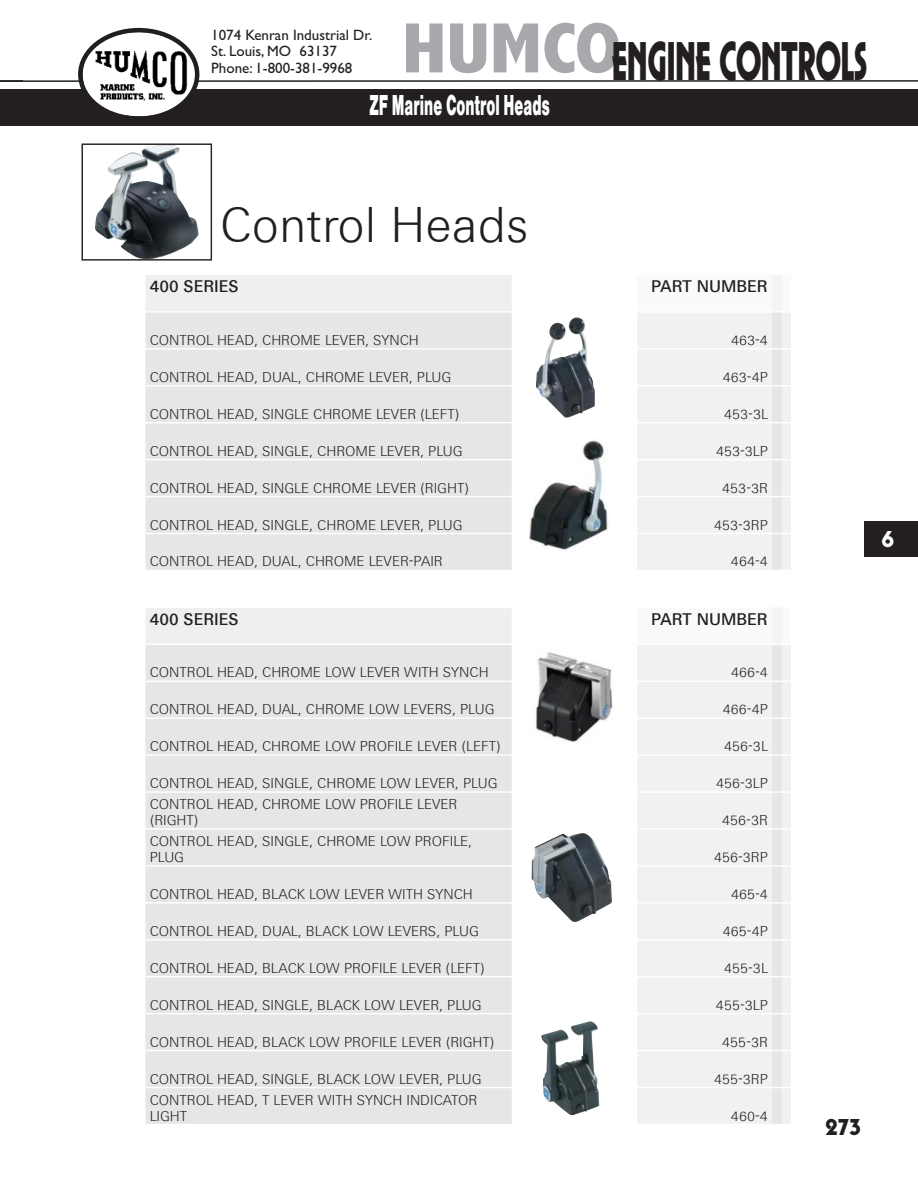
<style>
.page{position:relative;width:918px;height:1188px;background:#fff}
.page>*{position:absolute;margin:0;border:0;box-sizing:border-box;transform-origin:0 0}
.t1{font:57px "Plaza D Ultr";color:#231f20;scale:.61 1}
.t2{font:300 49.8px "ZF Sans";color:#241f1f}
.t3{font:30px "Nimbus San D Blac";color:#fff;scale:.5 1}
.t4{font:24px "Plaza D Ultr";color:#231f20}
.t5{font:24px "Plaza D Ultr";color:#fff}
.t6{font:500 17.1px "ZF Sans";color:#241f1f}
.t7{font:15px/16.5px "Gill Sans";color:#231f20}
.t8{font:300 14.25px/15.8px "ZF Sans";color:#241f1f}
.s1{font-family:"Abadi";font-weight:800;font-stretch:condensed;font-size:71.85px;color:#a8a9ad}
</style>
<div class="page">
<hr style="left:0;top:80px;width:918px;height:2px;background:#231f20">
<div style="left:0;top:89px;width:918px;height:37px;background:#231f20"></div>
<svg style="left:78px;top:28px;width:121px;height:89px"></svg>
<img style="left:95px;top:146px;width:104px;height:113px">
<div style="left:82px;top:144px;width:130px;height:117px;border:1px solid #241f1f"></div>
<div style="left:146px;top:275px;width:366px;height:36px;background:#eeeff0"></div>
<svg style="left:772px;top:275px;width:9px;height:36px"></svg>
<svg style="left:145px;top:313px;width:455px;height:811px;fill:#e4e6e8"></svg>
<svg style="left:637px;top:313px;width:154px;height:811px;fill:#f0f1f1"></svg>
<hr style="left:637px;top:644px;width:154px;height:1px;background:#fff">
<hr style="left:145px;top:348px;width:646px;height:2px;background:#fff">
<hr style="left:145px;top:385px;width:646px;height:1px;background:#fff">
<hr style="left:145px;top:422px;width:646px;height:1px;background:#fff">
<hr style="left:145px;top:459px;width:646px;height:1px;background:#fff">
<hr style="left:145px;top:496px;width:646px;height:1px;background:#fff">
<hr style="left:145px;top:533px;width:646px;height:1px;background:#fff">
<hr style="left:145px;top:570px;width:646px;height:1px;background:#fff">
<hr style="left:145px;top:607px;width:492px;height:1px;background:#fff">
<hr style="left:145px;top:644px;width:492px;height:1px;background:#fff">
<hr style="left:145px;top:681px;width:646px;height:1px;background:#fff">
<hr style="left:145px;top:717px;width:646px;height:2px;background:#fff">
<hr style="left:145px;top:754px;width:646px;height:2px;background:#fff">
<hr style="left:145px;top:791px;width:646px;height:2px;background:#fff">
<hr style="left:145px;top:828px;width:646px;height:2px;background:#fff">
<hr style="left:145px;top:865px;width:646px;height:2px;background:#fff">
<hr style="left:145px;top:902px;width:646px;height:2px;background:#fff">
<hr style="left:145px;top:939px;width:646px;height:2px;background:#fff">
<hr style="left:145px;top:976px;width:646px;height:1px;background:#fff">
<hr style="left:145px;top:1013px;width:646px;height:1px;background:#fff">
<hr style="left:145px;top:1050px;width:646px;height:1px;background:#fff">
<hr style="left:145px;top:1087px;width:646px;height:1px;background:#fff">
<img style="left:536px;top:317px;width:59px;height:101px">
<img style="left:532px;top:833px;width:80px;height:90px">
<img style="left:521px;top:645px;width:92px;height:108px">
<img style="left:530px;top:439px;width:78px;height:112px">
<img style="left:541px;top:1021px;width:58px;height:95px">
<div style="left:864px;top:522px;width:54px;height:35px;background:#231f20"></div>
<h1 class="t1" style="left:402px;top:27px;width:764px"><span class="s1">HUMCO</span>ENGINE CONTROLS</h1>
<p class="t7" style="left:211px;top:26px;width:163px">1074 Kenran Industrial Dr.<br>St. Louis, MO 63137<br>Phone: 1-800-381-9968</p>
<h3 class="t3" style="left:369px;top:88px;width:362px">ZF Marine Control Heads</h3>
<h2 class="t2" style="left:220px;top:192px;width:310px">Control Heads</h2>
<p class="t6" style="left:150px;top:276px;width:91px">400 SERIES</p>
<p class="t6" style="left:651px;top:275px;width:118px">PART NUMBER</p>
<p class="t8" style="left:150px;top:331px;width:271px">CONTROL HEAD, CHROME LEVER, SYNCH</p>
<p class="t8" style="left:731px;top:331px;width:38px">463-4</p>
<p class="t8" style="left:150px;top:368px;width:303px">CONTROL HEAD, DUAL, CHROME LEVER, PLUG</p>
<p class="t8" style="left:723px;top:368px;width:47px">463-4P</p>
<p class="t8" style="left:150px;top:405px;width:311px">CONTROL HEAD, SINGLE CHROME LEVER (LEFT)</p>
<p class="t8" style="left:724px;top:405px;width:45px">453-3L</p>
<p class="t8" style="left:150px;top:442px;width:314px">CONTROL HEAD, SINGLE, CHROME LEVER, PLUG</p>
<p class="t8" style="left:716px;top:442px;width:53px">453-3LP</p>
<p class="t8" style="left:150px;top:479px;width:321px">CONTROL HEAD, SINGLE CHROME LEVER (RIGHT)</p>
<p class="t8" style="left:722px;top:479px;width:47px">453-3R</p>
<p class="t8" style="left:150px;top:516px;width:314px">CONTROL HEAD, SINGLE, CHROME LEVER, PLUG</p>
<p class="t8" style="left:714px;top:516px;width:55px">453-3RP</p>
<p class="t8" style="left:150px;top:553px;width:295px">CONTROL HEAD, DUAL, CHROME LEVER-PAIR</p>
<p class="t8" style="left:731px;top:553px;width:38px">464-4</p>
<p class="t6" style="left:150px;top:608px;width:91px">400 SERIES</p>
<p class="t6" style="left:651px;top:608px;width:118px">PART NUMBER</p>
<p class="t8" style="left:150px;top:664px;width:340px">CONTROL HEAD, CHROME LOW LEVER WITH SYNCH</p>
<p class="t8" style="left:731px;top:664px;width:38px">466-4</p>
<p class="t8" style="left:150px;top:701px;width:346px">CONTROL HEAD, DUAL, CHROME LOW LEVERS, PLUG</p>
<p class="t8" style="left:723px;top:701px;width:47px">466-4P</p>
<p class="t8" style="left:150px;top:738px;width:353px">CONTROL HEAD, CHROME LOW PROFILE LEVER (LEFT)</p>
<p class="t8" style="left:724px;top:738px;width:45px">456-3L</p>
<p class="t8" style="left:150px;top:775px;width:349px">CONTROL HEAD, SINGLE, CHROME LOW LEVER, PLUG</p>
<p class="t8" style="left:716px;top:775px;width:53px">456-3LP</p>
<p class="t8" style="left:150px;top:796px;width:309px">CONTROL HEAD, CHROME LOW PROFILE LEVER (RIGHT)</p>
<p class="t8" style="left:722px;top:812px;width:47px">456-3R</p>
<p class="t8" style="left:150px;top:833px;width:324px">CONTROL HEAD, SINGLE, CHROME LOW PROFILE,<br>PLUG</p>
<p class="t8" style="left:714px;top:849px;width:55px">456-3RP</p>
<p class="t8" style="left:150px;top:885px;width:325px">CONTROL HEAD, BLACK LOW LEVER WITH SYNCH</p>
<p class="t8" style="left:731px;top:885px;width:38px">465-4</p>
<p class="t8" style="left:150px;top:922px;width:331px">CONTROL HEAD, DUAL, BLACK LOW LEVERS, PLUG</p>
<p class="t8" style="left:723px;top:922px;width:47px">465-4P</p>
<p class="t8" style="left:150px;top:959px;width:337px">CONTROL HEAD, BLACK LOW PROFILE LEVER (LEFT)</p>
<p class="t8" style="left:724px;top:959px;width:45px">455-3L</p>
<p class="t8" style="left:150px;top:996px;width:333px">CONTROL HEAD, SINGLE, BLACK LOW LEVER, PLUG</p>
<p class="t8" style="left:716px;top:996px;width:53px">455-3LP</p>
<p class="t8" style="left:150px;top:1033px;width:346px">CONTROL HEAD, BLACK LOW PROFILE LEVER (RIGHT)</p>
<p class="t8" style="left:722px;top:1033px;width:47px">455-3R</p>
<p class="t8" style="left:150px;top:1070px;width:333px">CONTROL HEAD, SINGLE, BLACK LOW LEVER, PLUG</p>
<p class="t8" style="left:714px;top:1070px;width:55px">455-3RP</p>
<p class="t8" style="left:150px;top:1091px;width:329px">CONTROL HEAD, T LEVER WITH SYNCH INDICATOR<br>LIGHT</p>
<p class="t8" style="left:731px;top:1107px;width:38px">460-4</p>
<h3 class="t5" style="left:882px;top:525px;width:14px">6</h3>
<h3 class="t4" style="left:825px;top:1113px;width:38px">273</h3>
</div>
